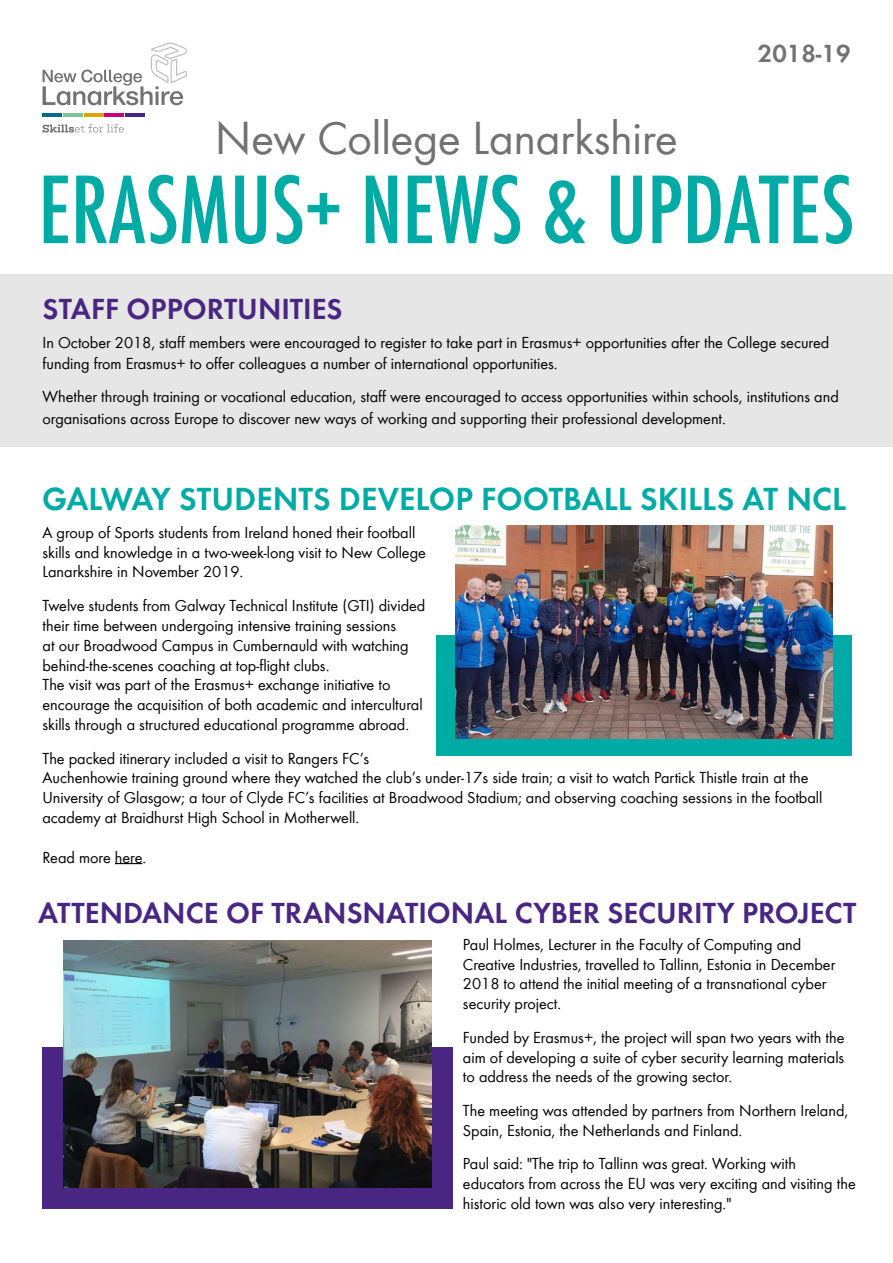
<style>
.page{position:relative;width:893px;height:1263px;background:#fff}
.page>*{position:absolute;margin:0;border:0;box-sizing:border-box;transform-origin:0 0}
.t1{font:500 condensed 89.7px "Futura";color:#00aba5}
.t2{font:48px "Futura Boo";color:#737272}
.t3{font:33px "Futura Dem";color:#00aba5}
.t4{font:30px "Futura Dem";color:#4a2683}
.t5{font:25.5px "Futura Dem";color:#737272}
.t6{font:16.5px/19.8px "Futura Boo";color:#000}
</style>
<div class="page">
<div style="left:43px;top:1047px;width:410px;height:162px;background:#4a2683"></div>
<div style="left:0;top:274px;width:893px;height:172px;background:#e6e6e6"></div>
<svg style="left:43px;top:43px;width:144px;height:62px"></svg>
<hr style="left:43px;top:113px;width:19px;height:4px;background:#006b8b">
<hr style="left:63px;top:113px;width:20px;height:4px;background:#7fc297">
<hr style="left:84px;top:113px;width:19px;height:4px;background:#dba600">
<hr style="left:104px;top:113px;width:20px;height:4px;background:#c8007c">
<hr style="left:125px;top:113px;width:20px;height:4px;background:#4a2683">
<svg style="left:43px;top:124px;width:81px;height:9px"></svg>
<div style="left:436px;top:636px;width:415px;height:120px;background:#00aba5"></div>
<img style="left:455px;top:526px;width:378px;height:212px">
<svg style="left:115px;top:863px;width:27px;height:1px"></svg>
<img style="left:63px;top:941px;width:368px;height:246px">
<h2 class="t2" style="left:215px;top:105px;width:464px">New College Lanarkshire</h2>
<h3 class="t5" style="left:758px;top:35px;width:94px">2018-19</h3>
<h1 class="t1" style="left:38px;top:153px;width:817px">ERASMUS+ NEWS &amp; UPDATES</h1>
<h3 class="t4" style="left:43px;top:288px;width:301px">STAFF OPPORTUNITIES</h3>
<p class="t6" style="left:43px;top:331px;width:788px;line-height:21px">In October 2018, staff members were encouraged to register to take part in Erasmus+ opportunities after the College secured funding from Erasmus+ to offer colleagues a number of international opportunities.</p>
<p class="t6" style="left:43px;top:385px;width:798px;line-height:21.6px">Whether through training or vocational education, staff were encouraged to access opportunities within schools, institutions and organisations across Europe to discover new ways of working and supporting their professional development.</p>
<h3 class="t3" style="left:42px;top:476px;width:805px">GALWAY STUDENTS DEVELOP FOOTBALL SKILLS AT NCL</h3>
<p class="t6" style="left:43px;top:522px;width:385px">A group of Sports students from Ireland honed their football skills and knowledge in a two-week-long visit to New College<br>Lanarkshire in November 2019.</p>
<p class="t6" style="left:43px;top:595px;width:384px">Twelve students from Galway Technical Institute (GTI) divided their time between undergoing intensive training sessions<br>at our Broadwood Campus in Cumbernauld with watching behind-the-scenes coaching at top-flight clubs.<br>The visit was part of the Erasmus+ exchange initiative to encourage the acquisition of both academic and intercultural skills through a structured educational programme abroad.</p>
<p class="t6" style="left:43px;top:747px;width:781px">The packed itinerary included a visit to Rangers FC’s<br>Auchenhowie training ground where they watched the club’s under-17s side train; a visit to watch Partick Thistle train at the University of Glasgow; a tour of Clyde FC’s facilities at Broadwood Stadium; and observing coaching sessions in the football academy at Braidhurst High School in Motherwell.</p>
<p class="t6" style="left:43px;top:846px;width:105px">Read more here.</p>
<h3 class="t4" style="left:38px;top:892px;width:820px">ATTENDANCE OF TRANSNATIONAL CYBER SECURITY PROJECT</h3>
<p class="t6" style="left:463px;top:933px;width:374px">Paul Holmes, Lecturer in the Faculty of Computing and Creative Industries, travelled to Tallinn, Estonia in December 2018 to attend the initial meeting of a transnational cyber security project.</p>
<p class="t6" style="left:463px;top:1026px;width:383px;text-align:justify">Funded by Erasmus+, the project will span two years with the aim of developing a suite of cyber security learning materials to address the needs of the growing sector.</p>
<p class="t6" style="left:463px;top:1100px;width:387px">The meeting was attended by partners from Northern Ireland,<br>Spain, Estonia, the Netherlands and Finland.</p>
<p class="t6" style="left:463px;top:1153px;width:394px">Paul said: "The trip to Tallinn was great. Working with educators from across the EU was very exciting and visiting the historic old town was also very interesting."</p>
</div>
